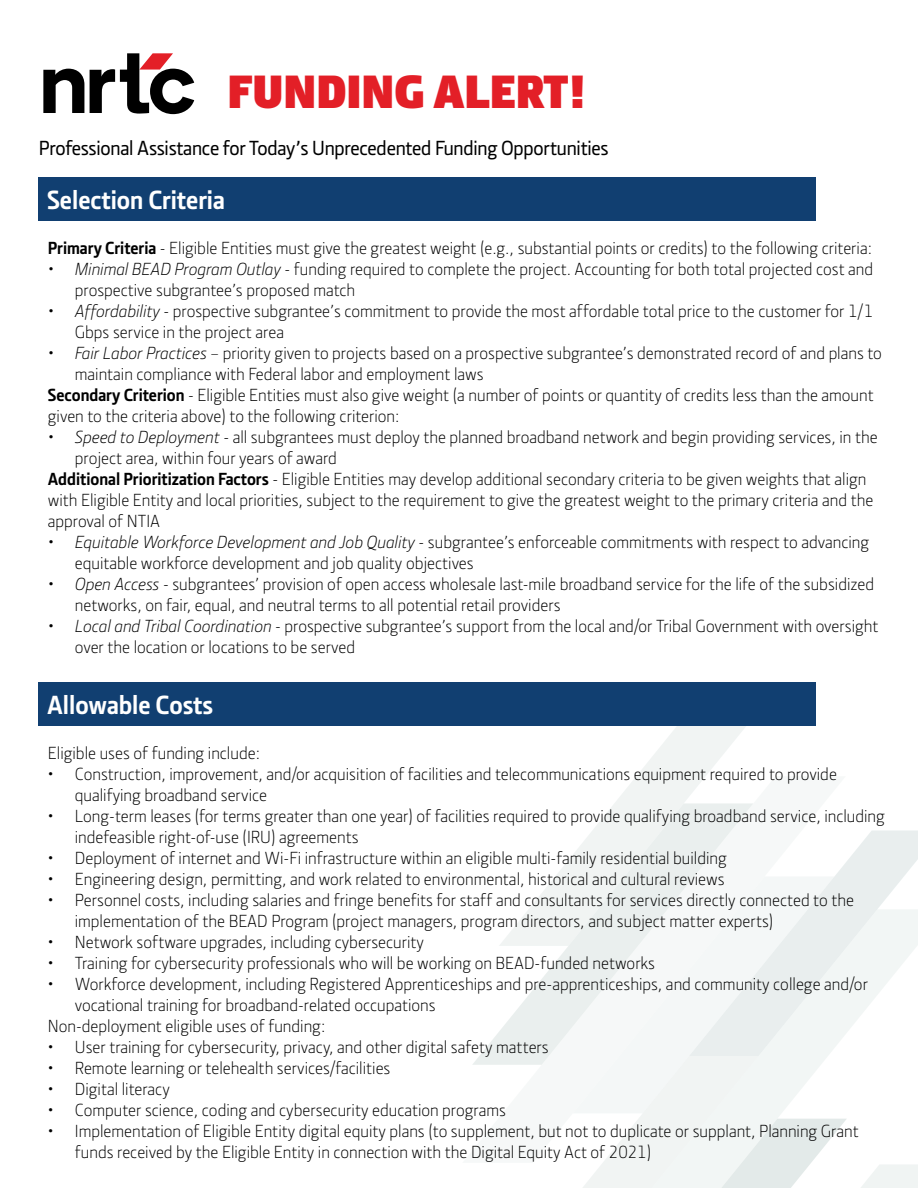
<style>
.page{position:relative;width:918px;height:1188px;background:#fff}
.page>*{position:absolute;margin:0;border:0;box-sizing:border-box;transform-origin:0 0}
.t1{font:900 48px "Section";color:#e31f27}
.t2{font:700 27px "Section";color:#fff}
.t3{font:500 21px "Section";letter-spacing:-.01em;color:#000}
.t4{font:300 18px/21px "Section";color:#000}
.s1{font-weight:700}
.s2{font-style:italic}
</style>
<div class="page">
<svg style="left:615px;top:726px;width:131px;height:77px;fill:#f1f4f3"></svg>
<svg style="left:834px;top:830px;width:84px;height:79px;fill:#e9eeee"></svg>
<svg style="left:834px;top:909px;width:84px;height:139px;fill:#f2f6f5"></svg>
<svg style="left:473px;top:803px;width:280px;height:262px"></svg>
<svg style="left:505px;top:1056px;width:413px;height:132px"></svg>
<svg style="left:573px;top:876px;width:261px;height:237px;fill:#f4f7f7"></svg>
<svg style="left:43px;top:69px;width:41px;height:44px"></svg>
<svg style="left:90px;top:53px;width:104px;height:61px"></svg>
<div style="left:38px;top:178px;width:777px;height:43px;background:#113f71"></div>
<div style="left:38px;top:683px;width:777px;height:43px;background:#113f71"></div>
<h1 class="t1" style="left:227px;top:60px;width:361px">FUNDING ALERT!</h1>
<p class="t3" style="left:39px;top:135px;width:571px">Professional Assistance for Today’s Unprecedented Funding Opportunities</p>
<h2 class="t2" style="left:47px;top:183px;width:179px">Selection Criteria</h2>
<p class="t4" style="left:48px;top:237px;width:826px"><span class="s1">Primary Criteria</span> - Eligible Entities must give the greatest weight (e.g., substantial points or credits) to the following criteria:</p>
<p class="t4" style="left:75px;top:258px;width:800px;text-indent:-27px"><span class="s2">• Minimal BEAD Program Outlay</span> - funding required to complete the project. Accounting for both total projected cost and prospective subgrantee’s proposed match</p>
<p class="t4" style="left:75px;top:300px;width:800px;text-indent:-27px"><span class="s2">• Affordability</span> - prospective subgrantee’s commitment to provide the most affordable total price to the customer for 1/1<br>Gbps service in the project area</p>
<p class="t4" style="left:48px;top:342px;width:836px"><span class="s2">• Fair Labor Practices</span> – priority given to projects based on a prospective subgrantee’s demonstrated record of and plans to</p>
<p class="t4" style="left:75px;top:363px;width:410px">maintain compliance with Federal labor and employment laws</p>
<p class="t4" style="left:48px;top:384px;width:827px"><span class="s1">Secondary Criterion</span> - Eligible Entities must also give weight (a number of points or quantity of credits less than the amount</p>
<p class="t4" style="left:48px;top:405px;width:353px">given to the criteria above) to the following criterion:</p>
<p class="t4" style="left:48px;top:426px;width:831px"><span class="s2">• Speed to Deployment</span> - all subgrantees must deploy the planned broadband network and begin providing services, in the</p>
<p class="t4" style="left:75px;top:447px;width:264px">project area, within four years of award</p>
<p class="t4" style="left:48px;top:468px;width:820px"><span class="s1">Additional Prioritization Factors</span> - Eligible Entities may develop additional secondary criteria to be given weights that align</p>
<p class="t4" style="left:48px;top:489px;width:827px">with Eligible Entity and local priorities, subject to the requirement to give the greatest weight to the primary criteria and the</p>
<p class="t4" style="left:48px;top:510px;width:114px">approval of NTIA</p>
<p class="t4" style="left:75px;top:531px;width:796px;text-indent:-27px"><span class="s2">• Equitable Workforce Development and Job Quality</span> - subgrantee’s enforceable commitments with respect to advancing equitable workforce development and job quality objectives</p>
<p class="t4" style="left:75px;top:573px;width:801px;text-indent:-27px"><span class="s2">• Open Access</span> - subgrantees’ provision of open access wholesale last-mile broadband service for the life of the subsidized networks, on fair, equal, and neutral terms to all potential retail providers</p>
<p class="t4" style="left:75px;top:615px;width:805px;text-indent:-27px"><span class="s2">• Local and Tribal Coordination</span> - prospective subgrantee’s support from the local and/or Tribal Government with oversight over the location or locations to be served</p>
<h2 class="t2" style="left:47px;top:688px;width:168px">Allowable Costs</h2>
<p class="t4" style="left:48px;top:742px;width:214px">Eligible uses of funding include:</p>
<p class="t4" style="left:75px;top:763px;width:764px;text-indent:-27px">• Construction, improvement, and/or acquisition of facilities and telecommunications equipment required to provide qualifying broadband service</p>
<p class="t4" style="left:75px;top:805px;width:812px;text-indent:-27px">• Long-term leases (for terms greater than one year) of facilities required to provide qualifying broadband service, including indefeasible right-of-use (IRU) agreements</p>
<p class="t4" style="left:48px;top:847px;width:681px">• Deployment of internet and Wi-Fi infrastructure within an eligible multi-family residential building</p>
<p class="t4" style="left:48px;top:868px;width:678px">• Engineering design, permitting, and work related to environmental, historical and cultural reviews</p>
<p class="t4" style="left:75px;top:889px;width:781px;text-indent:-27px">• Personnel costs, including salaries and fringe benefits for staff and consultants for services directly connected to the implementation of the BEAD Program (project managers, program directors, and subject matter experts)</p>
<p class="t4" style="left:48px;top:931px;width:378px">• Network software upgrades, including cybersecurity</p>
<p class="t4" style="left:48px;top:952px;width:609px">• Training for cybersecurity professionals who will be working on BEAD-funded networks</p>
<p class="t4" style="left:48px;top:973px;width:822px">• Workforce development, including Registered Apprenticeships and pre-apprenticeships, and community college and/or</p>
<p class="t4" style="left:75px;top:994px;width:362px">vocational training for broadband-related occupations</p>
<p class="t4" style="left:48px;top:1015px;width:279px">Non-deployment eligible uses of funding:</p>
<p class="t4" style="left:48px;top:1036px;width:502px">• User training for cybersecurity, privacy, and other digital safety matters</p>
<p class="t4" style="left:48px;top:1057px;width:344px">• Remote learning or telehealth services/facilities</p>
<p class="t4" style="left:48px;top:1078px;width:123px">• Digital literacy</p>
<p class="t4" style="left:48px;top:1099px;width:460px">• Computer science, coding and cybersecurity education programs</p>
<p class="t4" style="left:75px;top:1120px;width:785px;text-indent:-27px">• Implementation of Eligible Entity digital equity plans (to supplement, but not to duplicate or supplant, Planning Grant funds received by the Eligible Entity in connection with the Digital Equity Act of 2021)</p>
</div>
